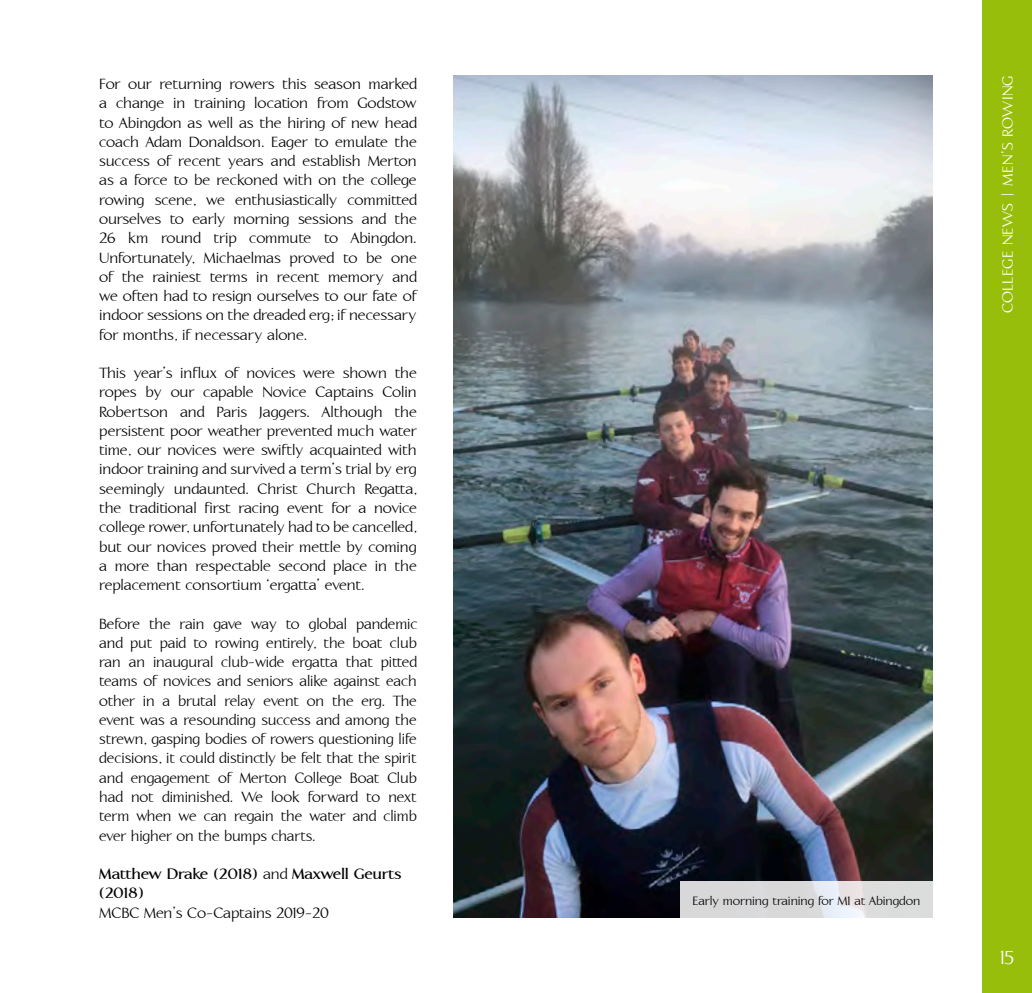
<style>
.page{position:relative;width:1032px;height:993px;background:#fff}
.page>*{position:absolute;margin:0;border:0;box-sizing:border-box;transform-origin:0 0}
.t1{font:24.5px "Aperto";color:#fff}
.Body_Justified{font:19.25px/19.2px "Aperto";letter-spacing:-.005em;color:#000;text-align:justify}
.Body{font:700 19.25px/19.2px "Aperto";letter-spacing:-.005em;color:#000}
.t2{font:19.25px "Aperto";color:#fff}
.t3{font:15.75px "Aperto";letter-spacing:-.005em;color:#000}
.s1{font-weight:400}
</style>
<div class="page">
<div style="left:982px;top:0;width:50px;height:992px;background:#97be0a"></div>
<img style="left:454px;top:75px;width:479px;height:842px">
<svg style="left:680px;top:881px;width:253px;height:36px;fill:#dadadc"></svg>
<p class="Body_Justified" style="left:99px;top:75px;width:319px">For our returning rowers this season marked a change in training location from Godstow to Abingdon as well as the hiring of new head coach Adam Donaldson. Eager to emulate the success of recent years and establish Merton as a force to be reckoned with on the college rowing scene, we enthusiastically committed ourselves to early morning sessions and the 26 km round trip commute to Abingdon.<br>Unfortunately, Michaelmas proved to be one of the rainiest terms in recent memory and we often had to resign ourselves to our fate of indoor sessions on the dreaded erg; if necessary for months, if necessary alone.</p>
<p class="Body_Justified" style="left:99px;top:363px;width:319px">This year’s influx of novices were shown the ropes by our capable Novice Captains Colin Robertson and Paris Jaggers. Although the persistent poor weather prevented much water time, our novices were swiftly acquainted with indoor training and survived a term’s trial by erg seemingly undaunted. Christ Church Regatta, the traditional first racing event for a novice college rower, unfortunately had to be cancelled, but our novices proved their mettle by coming a more than respectable second place in the replacement consortium ‘ergatta’ event.</p>
<p class="Body_Justified" style="left:99px;top:614px;width:319px">Before the rain gave way to global pandemic and put paid to rowing entirely, the boat club ran an inaugural club-wide ergatta that pitted teams of novices and seniors alike against each other in a brutal relay event on the erg. The event was a resounding success and among the strewn, gasping bodies of rowers questioning life decisions, it could distinctly be felt that the spirit and engagement of Merton College Boat Club had not diminished. We look forward to next term when we can regain the water and climb ever higher on the bumps charts.</p>
<p class="Body" style="left:99px;top:862px;width:304px">Matthew Drake (2018) <span class="s1">and</span> Maxwell Geurts (2018)<br><span class="s1">MCBC Men’s Co-Captains 2019-20</span></p>
<p class="t2" style="left:999px;top:245px;width:129px;rotate:-90deg">News | Men’s Rowing</p>
<p class="t2" style="left:999px;top:313px;width:45px;rotate:-90deg">College</p>
<p class="t3" style="left:693px;top:893px;width:229px">Early morning training for M1 at Abingdon</p>
<p class="t1" style="left:1000px;top:946px;width:16px">15</p>
</div>
